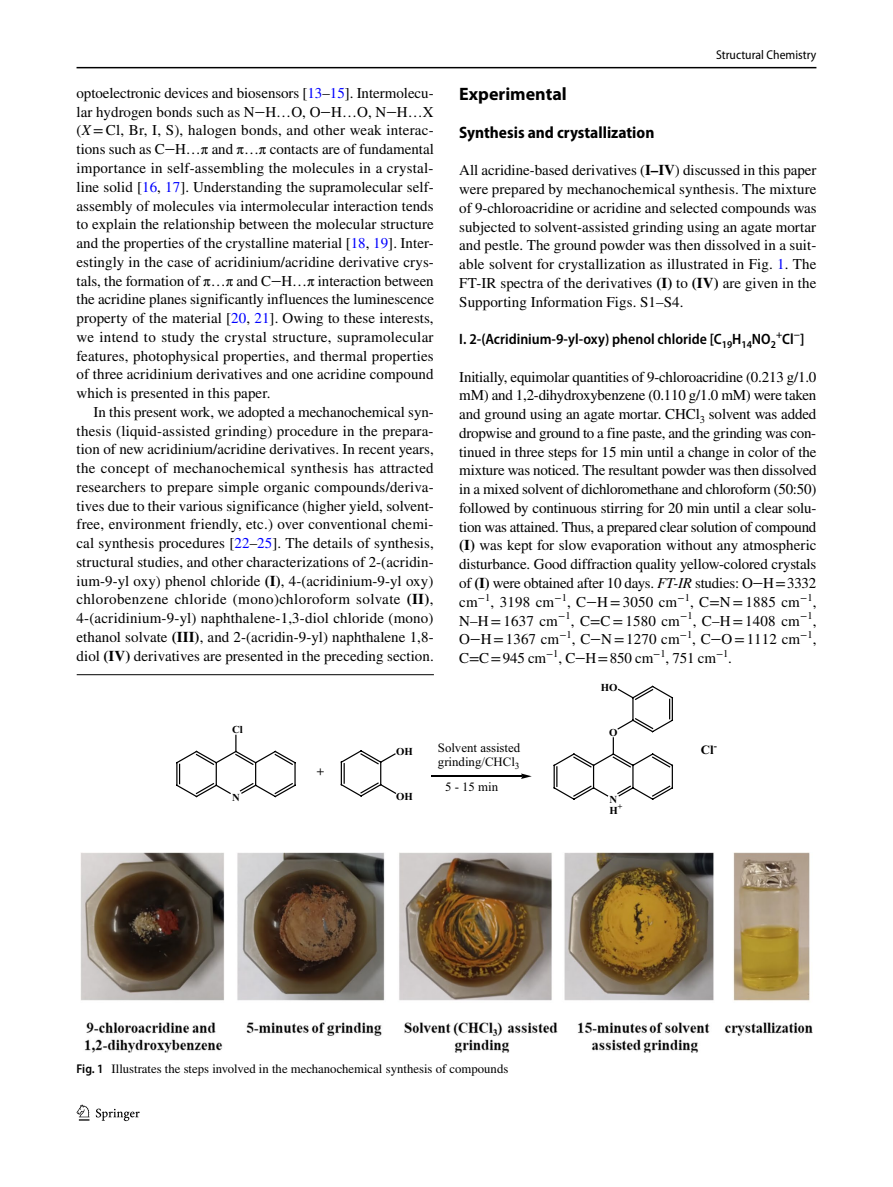
<style>
.page{position:relative;width:893px;height:1187px;background:#fff}
.page>*{position:absolute;margin:0;border:0;box-sizing:border-box;transform-origin:0 0}
.t1{font:700 18px "Myriad Pro";color:#000}
.t2{font:700 semi-condensed 16.5px "Myriad Pro";color:#000}
.t3{font:15px/18.8px "STIX";letter-spacing:.005em;color:#000;text-align:justify}
.t4{font:600 semi-condensed 15px "Myriad Pro";color:#000}
.t5{font:12.75px "STIX";color:#000}
.t6{font:12.75px/14.9px "Times New Roman PSMT2";color:#000}
.t7{font:semi-condensed 12.75px "Myriad Pro";color:#000}
.t8{font:700 12.75px "Times New Roman";color:#000}
.t9{font:700 10.65px/10.2px "Times New Roman";letter-spacing:-.005em;color:#000}
.s1{color:#00f}
.s2{font-family:"Code 2000"}
.s3{font-style:italic}
.s4{font-weight:700}
.s5{font-family:"Myriad Pro";font-weight:600;font-stretch:semi-condensed}
</style>
<div class="page">
<hr style="left:77px;top:67px;width:739px;height:1px;background:#000">
<svg style="left:77px;top:1104px;width:12px;height:16px"></svg>
<svg style="left:96px;top:1108px;width:44px;height:12px"></svg>
<hr style="left:77px;top:674px;width:357px;height:1px;background:#000">
<svg style="left:553px;top:685px;width:120px;height:115px"></svg>
<svg style="left:176px;top:734px;width:221px;height:64px"></svg>
<svg style="left:521px;top:773px;width:11px;height:5px"></svg>
<hr style="left:432px;top:775px;width:90px;height:1px;background:#000">
<img style="left:81px;top:852px;width:731px;height:199px">
<p class="t3" style="left:77px;top:84px;width:359px">optoelectronic devices and biosensors [<span class="s1">13</span>–<span class="s1">15</span>]. Intermolecu&shy;lar hydrogen bonds such as N<span class="s2">‒</span>H…O, O<span class="s2">‒</span>H…O, N<span class="s2">‒</span>H…X (<span class="s3">X</span>=Cl, Br, I, S), halogen bonds, and other weak interac&shy;tions such as C<span class="s2">‒</span>H…π and π…π contacts are of fundamental importance in self-assembling the molecules in a crystal&shy;line solid [<span class="s1">16</span>, <span class="s1">17</span>]. Understanding the supramolecular self&shy;assembly of molecules via intermolecular interaction tends to explain the relationship between the molecular structure and the properties of the crystalline material [<span class="s1">18</span>, <span class="s1">19</span>]. Inter&shy;estingly in the case of acridinium/acridine derivative crys&shy;tals, the formation of π…π and C<span class="s2">‒</span>H…π interaction between the acridine planes significantly influences the luminescence property of the material [<span class="s1">20</span>, <span class="s1">21</span>]. Owing to these interests, we intend to study the crystal structure, supramolecular features, photophysical properties, and thermal properties of three acridinium derivatives and one acridine compound which is presented in this paper.</p>
<p class="t3" style="left:77px;top:403px;width:359px;text-indent:17px">In this present work, we adopted a mechanochemical syn&shy;thesis (liquid-assisted grinding) procedure in the prepara&shy;tion of new acridinium/acridine derivatives. In recent years, the concept of mechanochemical synthesis has attracted researchers to prepare simple organic compounds/deriva&shy;tives due to their various significance (higher yield, solvent&shy;free, environment friendly, etc.) over conventional chemi&shy;cal synthesis procedures [<span class="s1">22</span>–<span class="s1">25</span>]. The details of synthesis, structural studies, and other characterizations of 2-(acridin&shy;ium-9-yl oxy) phenol chloride <span class="s4">(I)</span>, 4-(acridinium-9-yl oxy) chlorobenzene chloride (mono)chloroform solvate <span class="s4">(II)</span>, 4-(acridinium-9-yl) naphthalene-1,3-diol chloride (mono) ethanol solvate <span class="s4">(III)</span>, and 2-(acridin-9-yl) naphthalene 1,8- diol <span class="s4">(IV)</span> derivatives are presented in the preceding section.</p>
<p class="t9" style="left:232px;top:724px;width:12px">Cl</p>
<p class="t7" style="left:716px;top:48px;width:102px">Structural Chemistry</p>
<p class="t1" style="left:459px;top:82px;width:109px">Experimental</p>
<p class="t2" style="left:459px;top:123px;width:197px">Synthesis and crystallization</p>
<p class="t3" style="left:459px;top:162px;width:359px">All acridine-based derivatives (<span class="s4">I–IV</span>) discussed in this paper were prepared by mechanochemical synthesis. The mixture of 9-chloroacridine or acridine and selected compounds was subjected to solvent-assisted grinding using an agate mortar and pestle. The ground powder was then dissolved in a suit&shy;able solvent for crystallization as illustrated in Fig. <span class="s1">1</span>. The FT-IR spectra of the derivatives <span class="s4">(I)</span> to <span class="s4">(IV)</span> are given in the Supporting Information Figs. S1–S4.</p>
<p class="t4" style="left:459px;top:331px;width:347px">I. 2‑(Acridinium‑9‑yl‑oxy) phenol chloride [C<sub>19</sub>H<sub>14</sub>NO<sub>2</sub><sup>+</sup>Cl<sup>−</sup>]</p>
<p class="t3" style="left:459px;top:368px;width:359px">Initially, equimolar quantities of 9-chloroacridine (0.213 g/1.0 mM) and 1,2-dihydroxybenzene (0.110 g/1.0 mM) were taken and ground using an agate mortar. CHCl<sub>3</sub> solvent was added dropwise and ground to a fine paste, and the grinding was con&shy;tinued in three steps for 15 min until a change in color of the mixture was noticed. The resultant powder was then dissolved in a mixed solvent of dichloromethane and chloroform (50:50) followed by continuous stirring for 20 min until a clear solu&shy;tion was attained. Thus, a prepared clear solution of compound <span class="s4">(I)</span> was kept for slow evaporation without any atmospheric disturbance. Good diffraction quality yellow-colored crystals of <span class="s4">(I)</span> were obtained after 10 days. <span class="s3">FT-IR</span> studies: O<span class="s2">‒</span>H=3332 cm<sup>−1</sup>, 3198 cm<sup>−1</sup>, C<span class="s2">‒</span>H =3050 cm<sup>−1</sup>, C=N =1885 cm<sup>−1</sup>, N–H =1637 cm<sup>−1</sup>, C=C=1580 cm<sup>−1</sup>, C–H =1408 cm<sup>−1</sup>, O<span class="s2">‒</span>H=1367 cm<sup>−1</sup>, C<span class="s2">‒</span>N=1270 cm<sup>−1</sup>, C<span class="s2">‒</span>O=1112 cm<sup>−1</sup>, C=C=945 cm<sup>−1</sup>, C<span class="s2">‒</span>H=850 cm<sup>−1</sup>, 751 cm<sup>−1</sup>.</p>
<p class="t9" style="left:601px;top:681px;width:18px">HO</p>
<p class="t9" style="left:609px;top:726px;width:10px">O</p>
<p class="t9" style="left:232px;top:791px;width:9px">N</p>
<p class="t8" style="left:317px;top:762px;width:9px">+</p>
<p class="t9" style="left:396px;top:746px;width:18px">OH</p>
<p class="t9" style="left:396px;top:791px;width:18px">OH</p>
<p class="t6" style="left:438px;top:741px;width:84px">Solvent assisted grinding/CHCl<sub>3</sub></p>
<p class="t6" style="left:445px;top:779px;width:54px">5 - 15 min</p>
<p class="t9" style="left:609px;top:794px;width:14px">N<br>H<sup>+</sup></p>
<p class="t8" style="left:701px;top:740px;width:17px">Cl<sup>-</sup></p>
<p class="t5" style="left:77px;top:1059px;width:433px"><span class="s5">Fig. 1</span> Illustrates the steps involved in the mechanochemical synthesis of compounds</p>
</div>
